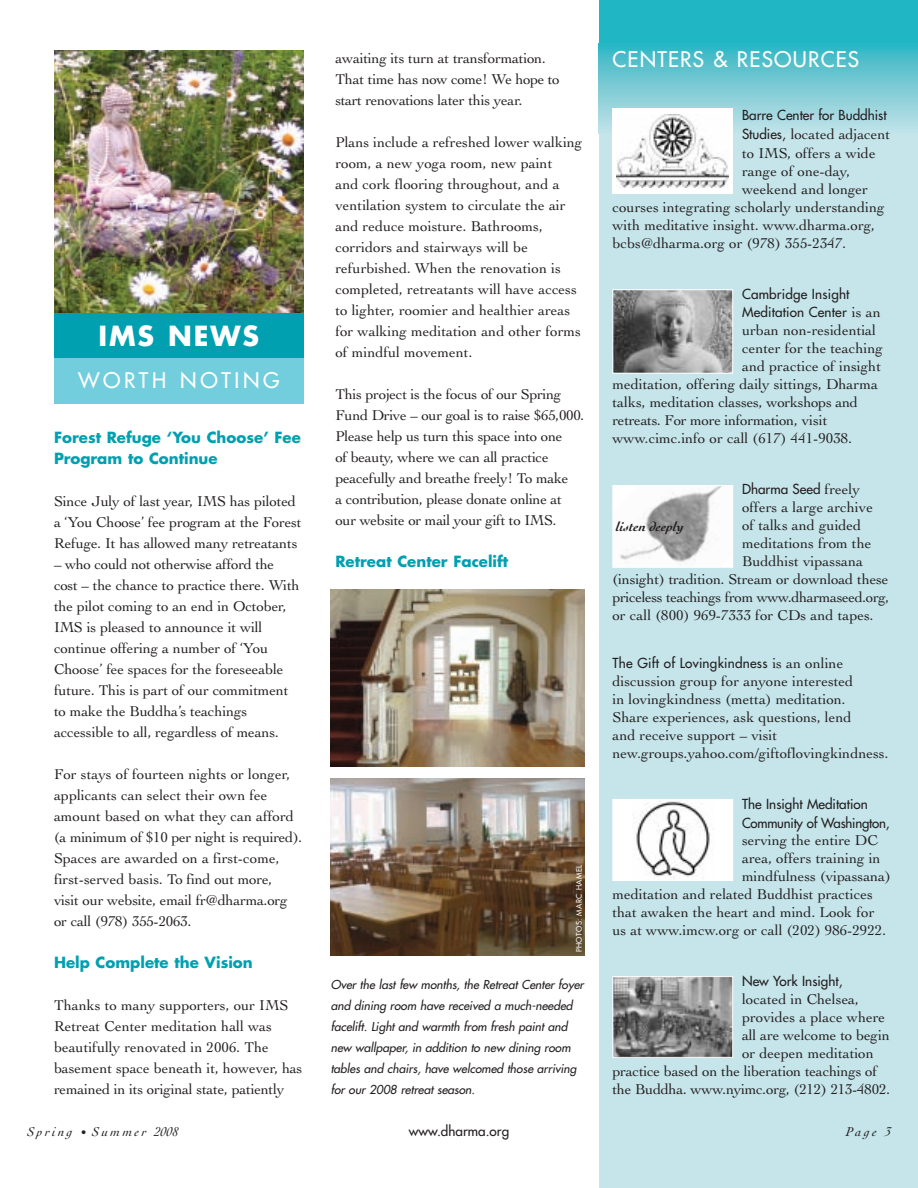
<style>
.page{position:relative;width:918px;height:1188px;background:#fff}
.page>*{position:absolute;margin:0;border:0;box-sizing:border-box;transform-origin:0 0}
.t1{font:700 27px "Futura";letter-spacing:.07em;color:#fff}
.t2{font:21px "Futura";letter-spacing:.06em;color:#fff}
.t3{font:21px "Futura";letter-spacing:.175em;color:#fff}
.t4{font:15px/21px "Cochin";color:#231f20}
.t5{font:15px/21px "Cochin";letter-spacing:-.02em;color:#231f20}
.t6{font:700 15px/21px "Futura";color:#00a0b0}
.t7{font:15px "Cochin";letter-spacing:-.025em;color:#231f20}
.t8{font:13.5px/18.5px "Futura";color:#231f20}
.t9{font:italic 13.5px "Cochin";letter-spacing:.175em;color:#231f20}
.t10{font:italic 700 13.5px "Cochin";color:#231f20}
.t11{font:italic 12px/21px "Futura";color:#231f20}
.t12{font:7.5px "Futura";letter-spacing:.06em;color:#fff}
.s1{font-family:"Futura";font-size:13.5px}
.s2{font-family:"Cochin";font-size:15px}
.s3{font-size:11.7px}
</style>
<div class="page">
<div style="left:54px;top:356px;width:250px;height:47px;background:#72cedd"></div>
<div style="left:599px;top:0;width:319px;height:92px;background:#21b6c4"></div>
<div style="left:599px;top:122px;width:319px;height:1066px;background:#c5e5ea"></div>
<img style="left:54px;top:51px;width:250px;height:262px">
<div style="left:54px;top:313px;width:250px;height:44px;background:#00a0b0"></div>
<img style="left:331px;top:589px;width:253px;height:178px">
<img style="left:331px;top:778px;width:253px;height:178px">
<div style="left:599px;top:43px;width:319px;height:91px;background:linear-gradient(to bottom,#30b5c3,#c8e3e9)"></div>
<div style="left:612px;top:108px;width:121px;height:85px;background:#fff"></div>
<img style="left:617px;top:115px;width:112px;height:72px">
<img style="left:614px;top:291px;width:117px;height:81px">
<div style="left:612px;top:289px;width:121px;height:85px;border:1px solid #fff"></div>
<img style="left:614px;top:487px;width:117px;height:79px">
<div style="left:612px;top:485px;width:121px;height:83px;border:1px solid #fff"></div>
<div style="left:613px;top:800px;width:119px;height:80px;background:#fff"></div>
<img style="left:634px;top:801px;width:76px;height:78px">
<div style="left:612px;top:799px;width:121px;height:82px;border:1px solid #fff"></div>
<img style="left:614px;top:978px;width:117px;height:78px">
<div style="left:612px;top:976px;width:121px;height:82px;border:1px solid #fff"></div>
<h1 class="t1" style="left:99px;top:324px;width:162px">IMS NEWS</h1>
<h2 class="t3" style="left:78px;top:370px;width:203px">WORTH NOTING</h2>
<p class="t6" style="left:54px;top:428px;width:248px">Forest Refuge ‘You Choose’ Fee<br>Program to Continue</p>
<p class="t4" style="left:54px;top:490px;width:249px">Since July of last year, IMS has piloted a ‘You Choose’ fee program at the Forest<br>Refuge. It has allowed many retreatants</p>
<p class="t4" style="left:54px;top:553px;width:247px">– who could not otherwise afford the cost – the chance to practice there. With the pilot coming to an end in October, IMS is pleased to announce it will continue offering a number of ‘You Choose’ fee spaces for the foreseeable future. This is part of our commitment to make the Buddha’s teachings accessible to all, regardless of means.</p>
<p class="t4" style="left:54px;top:763px;width:250px">For stays of fourteen nights or longer, applicants can select their own fee amount based on what they can afford (a minimum of $10 per night is required).<br>Spaces are awarded on a first-come, first-served basis. To find out more,<br>visit our website, email fr@dharma.org or call (978) 355-2063.</p>
<p class="t6" style="left:54px;top:953px;width:200px">Help Complete the Vision</p>
<p class="t4" style="left:54px;top:994px;width:250px">Thanks to many supporters, our IMS Retreat Center meditation hall was beautifully renovated in 2006. The basement space beneath it, however, has remained in its original state, patiently</p>
<p class="t4" style="left:335px;top:47px;width:226px">awaiting its turn at transformation.<br>That time has now come! We hope to start renovations later this year.</p>
<p class="t4" style="left:335px;top:131px;width:248px">Plans include a refreshed lower walking room, a new yoga room, new paint<br>and cork flooring throughout, and a ventilation system to circulate the air and reduce moisture. Bathrooms, corridors and stairways will be refurbished. When the renovation is completed, retreatants will have access to lighter, roomier and healthier areas for walking meditation and other forms of mindful movement.</p>
<p class="t5" style="left:335px;top:383px;width:250px">This project is the focus of our Spring Fund Drive – our goal is to raise $65,000.<br>Please help us turn this space into one<br>of beauty, where we can all practice peacefully and breathe freely! To make<br>a contribution, please donate online at our website or mail your gift to IMS.</p>
<p class="t6" style="left:335px;top:552px;width:174px">Retreat Center Facelift</p>
<p class="t12" style="left:575px;top:952px;width:89px;rotate:-90deg">PHOTOS: MARC HAMEL</p>
<p class="t11" style="left:331px;top:975px;width:255px">Over the last few months, the Retreat Center foyer and dining room have received a much-needed facelift. Light and warmth from fresh paint and new wallpaper, in addition to new dining room tables and chairs, have welcomed those arriving for our 2008 retreat season.</p>
<h2 class="t2" style="left:612px;top:49px;width:248px">CENTERS &amp; RESOURCES</h2>
<p class="t8" style="left:742px;top:106px;width:146px">Barre Center for Buddhist</p>
<p class="t4" style="left:742px;top:124px;width:150px"><span class="s1">Studies,</span> located adjacent</p>
<p class="t4" style="left:742px;top:142px;width:135px">to IMS, offers a wide</p>
<p class="t4" style="left:742px;top:160px;width:110px">range of one-day,</p>
<p class="t4" style="left:742px;top:178px;width:127px">weekend and longer</p>
<p class="t4" style="left:612px;top:196px;width:274px">courses integrating scholarly understanding</p>
<p class="t4" style="left:612px;top:214px;width:264px">with meditative insight. www.dharma.org,</p>
<p class="t4" style="left:612px;top:232px;width:235px">bcbs@dharma.org or (978) 355-2347.</p>
<p class="t8" style="left:742px;top:286px;width:140px">Cambridge Insight<br>Meditation Center <span class="s2">is an</span></p>
<p class="t4" style="left:742px;top:320px;width:136px">urban non-residential</p>
<p class="t4" style="left:742px;top:338px;width:142px">center for the teaching</p>
<p class="t4" style="left:742px;top:356px;width:141px">and practice of insight</p>
<p class="t4" style="left:612px;top:374px;width:267px">meditation, offering daily sittings, Dharma</p>
<p class="t4" style="left:612px;top:392px;width:247px">talks, meditation classes, workshops and</p>
<p class="t5" style="left:612px;top:410px;width:217px">retreats. For more information, visit</p>
<p class="t4" style="left:612px;top:428px;width:241px">www.cimc.info or call (617) 441-9038.</p>
<p class="t8" style="left:742px;top:481px;width:119px">Dharma Seed <span class="s2">freely</span></p>
<p class="t4" style="left:742px;top:496px;width:132px">offers a large archive</p>
<p class="t4" style="left:742px;top:514px;width:121px">of talks and guided</p>
<p class="t4" style="left:742px;top:532px;width:131px">meditations from the</p>
<p class="t4" style="left:742px;top:550px;width:123px">Buddhist vipassana</p>
<p class="t4" style="left:612px;top:568px;width:278px">(insight) tradition. Stream or download these</p>
<p class="t7" style="left:612px;top:588px;width:278px">priceless teachings from www.dharmaseed.org,</p>
<p class="t4" style="left:612px;top:604px;width:263px">or call (800) 969-7333 for CDs and tapes.</p>
<p class="t8" style="left:612px;top:655px;width:232px">The Gift of Lovingkindness <span class="s2">is an online</span></p>
<p class="t4" style="left:612px;top:672px;width:278px;line-height:18px">discussion group for anyone interested<br>in lovingkindness (metta) meditation.<br>Share experiences, ask questions, lend<br>and receive support – visit new.groups.yahoo.com/giftoflovingkindness.</p>
<p class="t8" style="left:742px;top:796px;width:149px">The Insight Meditation<br>Community of Washington,</p>
<p class="t4" style="left:742px;top:830px;width:137px">serving the entire DC</p>
<p class="t4" style="left:742px;top:848px;width:140px">area, offers training in</p>
<p class="t4" style="left:742px;top:866px;width:150px">mindfulness (vipassana)</p>
<p class="t4" style="left:612px;top:884px;width:262px">meditation and related Buddhist practices</p>
<p class="t4" style="left:612px;top:902px;width:264px">that awaken the heart and mind. Look for</p>
<p class="t4" style="left:612px;top:920px;width:275px">us at www.imcw.org or call (202) 986-2922.</p>
<p class="t8" style="left:742px;top:973px;width:102px">New York Insight,</p>
<p class="t4" style="left:742px;top:989px;width:118px">located in Chelsea,</p>
<p class="t4" style="left:742px;top:1007px;width:145px">provides a place where</p>
<p class="t4" style="left:742px;top:1025px;width:149px">all are welcome to begin</p>
<p class="t4" style="left:742px;top:1043px;width:133px">or deepen meditation</p>
<p class="t4" style="left:612px;top:1061px;width:266px">practice based on the liberation teachings of</p>
<p class="t4" style="left:612px;top:1079px;width:279px">the Buddha. www.nyimc.org, (212) 213-4802.</p>
<p class="t10" style="left:616px;top:518px;width:69px">listen deeply</p>
<p class="t9" style="left:27px;top:1124px;width:153px">Spring <span class="s3">•</span> Summer 2008</p>
<p class="t8" style="left:409px;top:1123px;width:102px">www.dharma.org</p>
<p class="t9" style="left:846px;top:1124px;width:47px">Page 3</p>
</div>
